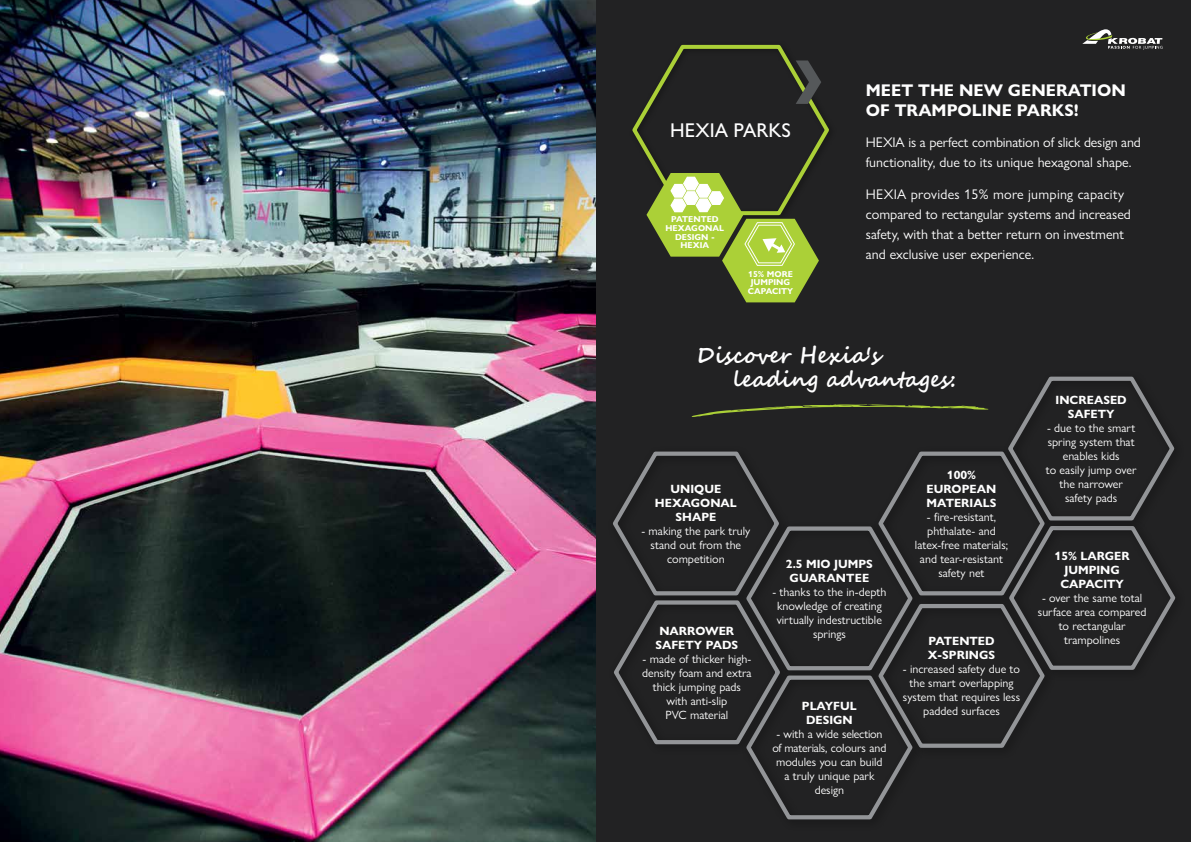
<style>
.page{position:relative;width:1191px;height:842px;background:#fff}
.page>*{position:absolute;margin:0;border:0;box-sizing:border-box;transform-origin:0 0}
.t1{font:700 22px/24px "Segoe Script";color:#fff;scale:.96 1}
.t2{font:500 20px "Gill Sans Nova";color:#fff}
.t3{font:700 17px/20px "Gill Sans Nova";color:#fff}
.t4{font:14px/20px "Gill Sans Nova";color:#fff}
.t5{font:12px/14px "Gill Sans Nova";color:#fff;text-align:center}
.t6{font:700 12px/14px "Gill Sans Nova";color:#fff;text-align:center}
.t7{font:700 8.6px/8.6px "Gill Sans Nova";color:#fff;text-align:center}
</style>
<div class="page">
<div style="left:596px;top:0;width:595px;height:842px;background:#222223"></div>
<img style="left:0;top:0;width:595px;height:842px">
<svg style="left:613px;top:376px;width:563px;height:444px"></svg>
<svg style="left:632px;top:44px;width:197px;height:258px"></svg>
<svg style="left:1082px;top:29px;width:80px;height:21px"></svg>
<h2 class="t2" style="left:670px;top:118px;width:122px">HEXIA PARKS</h2>
<p class="t7" style="left:665px;top:215px;width:60px">PATENTED<br>HEXAGONAL<br>DESIGN -<br>HEXIA</p>
<p class="t7" style="left:748px;top:269px;width:47px">15% MORE<br>JUMPING<br>CAPACITY</p>
<h3 class="t3" style="left:866px;top:80px;width:261px">MEET THE NEW GENERATION<br>OF TRAMPOLINE PARKS!</h3>
<p class="t4" style="left:866px;top:132px;width:276px">HEXIA is a perfect combination of slick design and functionality, due to its unique hexagonal shape.</p>
<p class="t4" style="left:866px;top:184px;width:267px">HEXIA provides 15% more jumping capacity compared to rectangular systems and increased safety, with that a better return on investment and exclusive user experience.</p>
<h1 class="t1" style="left:732px;top:344px;width:234px;text-indent:-36px">Discover Hexia's leading advantages:</h1>
<p class="t6" style="left:655px;top:482px;width:83px">UNIQUE<br>HEXAGONAL<br>SHAPE</p>
<p class="t5" style="left:641px;top:524px;width:110px">- making the park truly stand out from the competition</p>
<p class="t6" style="left:655px;top:624px;width:84px">NARROWER<br>SAFETY PADS</p>
<p class="t5" style="left:642px;top:652px;width:111px">- made of thicker high&shy;density foam and extra thick jumping pads with anti-slip<br>PVC material</p>
<p class="t6" style="left:786px;top:557px;width:88px">2.5 MIO JUMPS<br>GUARANTEE</p>
<p class="t5" style="left:772px;top:585px;width:116px">- thanks to the in-depth knowledge of creating virtually indestructible springs</p>
<p class="t6" style="left:802px;top:699px;width:56px">PLAYFUL<br>DESIGN</p>
<p class="t5" style="left:772px;top:727px;width:116px">- with a wide selection of materials, colours and modules you can build a truly unique park design</p>
<p class="t6" style="left:926px;top:468px;width:71px">100%<br>EUROPEAN<br>MATERIALS</p>
<p class="t5" style="left:915px;top:510px;width:95px">- fire-resistant, phthalate- and latex-free materials; and tear-resistant safety net</p>
<p class="t6" style="left:1055px;top:393px;width:73px">INCREASED<br>SAFETY</p>
<p class="t5" style="left:1045px;top:421px;width:92px">- due to the smart spring system that enables kids<br>to easily jump over the narrower safety pads</p>
<p class="t6" style="left:1054px;top:549px;width:77px">15% LARGER<br>JUMPING<br>CAPACITY</p>
<p class="t5" style="left:1038px;top:591px;width:110px">- over the same total surface area compared to rectangular</p>
<p class="t6" style="left:928px;top:634px;width:68px">PATENTED</p>
<p class="t5" style="left:1064px;top:633px;width:58px">trampolines</p>
<p class="t6" style="left:928px;top:648px;width:69px">X-SPRINGS</p>
<p class="t5" style="left:903px;top:662px;width:119px">- increased safety due to the smart overlapping system that requires less padded surfaces</p>
</div>
